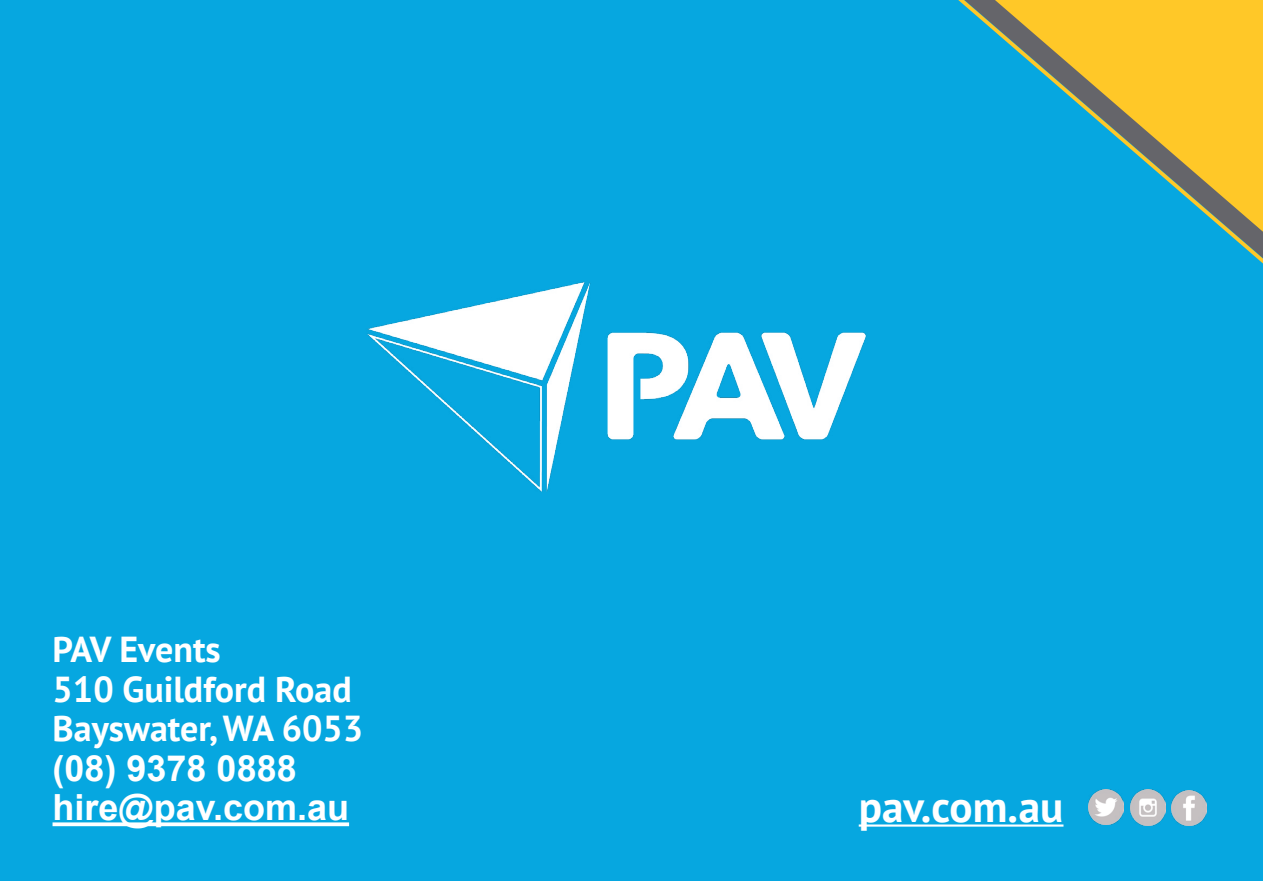
<style>
.page{position:relative;width:1263px;height:881px;background:#fff}
.page>*{position:absolute;margin:0;border:0;box-sizing:border-box;transform-origin:0 0}
.t1{font:700 43.2px "PT Sans";color:#fff}
.t2{font:700 36px/39.6px "PT Sans";color:#fff}
.t3{font:700 36px/39.6px "Arial";color:#fff}
</style>
<div class="page">
<div style="left:0;top:0;width:1263px;height:880px;background:#06a7e0"></div>
<img style="left:1171px;top:790px;width:35px;height:34px">
<img style="left:1131px;top:789px;width:35px;height:35px">
<img style="left:1088px;top:789px;width:35px;height:35px">
<hr style="left:859px;top:824px;width:204px;height:2px;background:#fff">
<hr style="left:53px;top:822px;width:296px;height:3px;background:#fff">
<svg style="left:958px;top:0;width:305px;height:264px"></svg>
<img style="left:367px;top:282px;width:499px;height:210px">
<p class="t2" style="left:53px;top:628px;width:312px">PAV Events<br>510 Guildford Road<br>Bayswater, WA 6053</p>
<p class="t3" style="left:53px;top:749px;width:298px">(08) 9378 0888 hire@pav.com.au</p>
<p class="t1" style="left:859px;top:778px;width:206px">pav.com.au</p>
</div>
